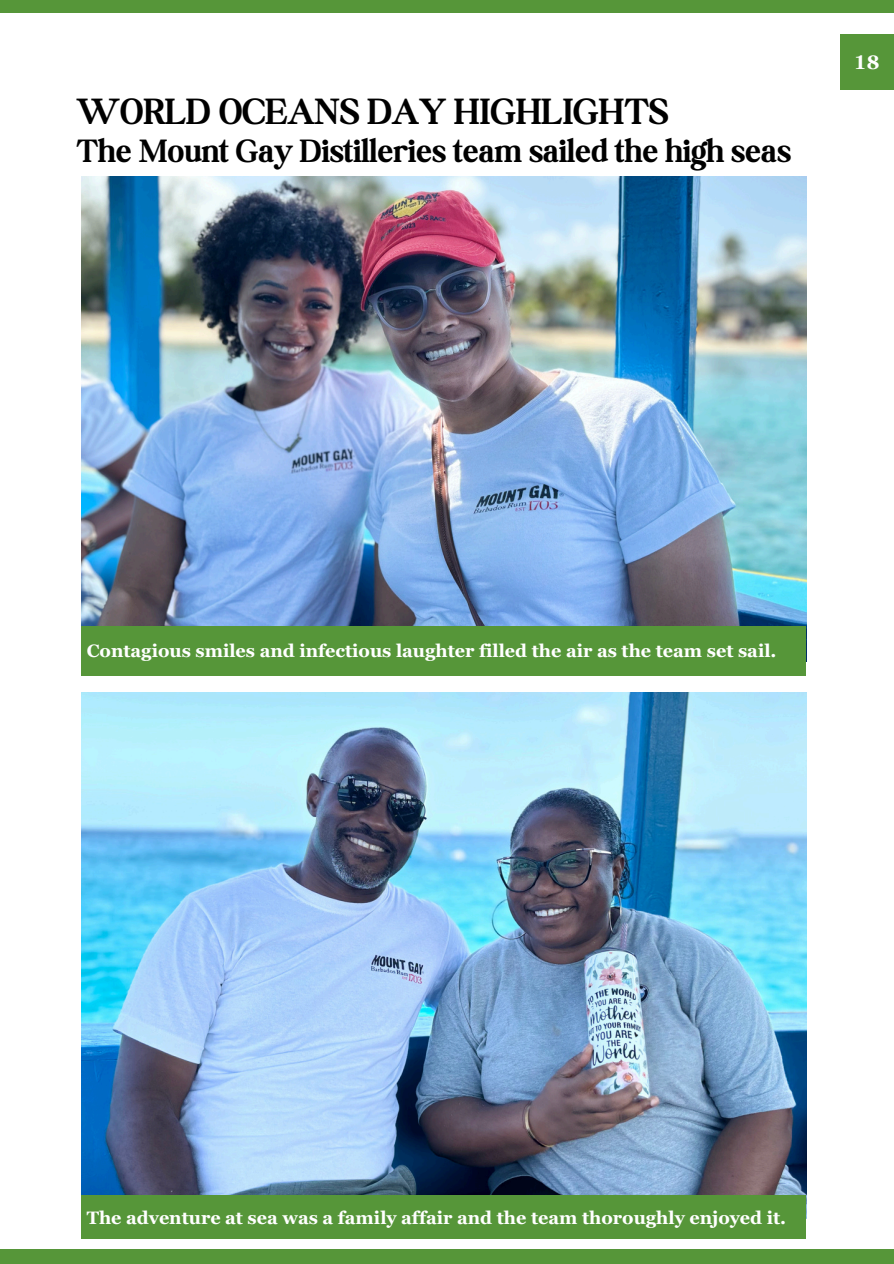
<style>
.page{position:relative;width:894px;height:1264px;background:#fff}
.page>*{position:absolute;margin:0;border:0;box-sizing:border-box;transform-origin:0 0}
.t1{font:700 39px "Boston Angel";color:#000}
.t2{font:700 34.5px "Boston Angel";color:#000}
.t3{font:700 19.5px "Georgia Pro";color:#fff}
.t4{font:700 18px "Georgia Pro";color:#fff}
</style>
<div class="page">
<div style="left:0;top:0;width:893px;height:12px;background:#569639"></div>
<div style="left:0;top:1249px;width:893px;height:14px;background:#569639"></div>
<div style="left:839px;top:34px;width:54px;height:55px;background:#569639"></div>
<img style="left:81px;top:692px;width:725px;height:526px">
<img style="left:81px;top:176px;width:725px;height:450px">
<div style="left:81px;top:1194px;width:724px;height:44px;background:#569639"></div>
<div style="left:81px;top:626px;width:725px;height:50px;background:#569639"></div>
<p class="t1" style="left:76px;top:88px;width:593px">WORLD OCEANS DAY HIGHLIGHTS</p>
<p class="t2" style="left:76px;top:130px;width:716px">The Mount Gay Distilleries team sailed the high seas</p>
<p class="t3" style="left:853px;top:51px;width:27px">18</p>
<p class="t4" style="left:87px;top:640px;width:691px">Contagious smiles and infectious laughter filled the air as the team set sail.</p>
<p class="t4" style="left:87px;top:1207px;width:700px">The adventure at sea was a family affair and the team thoroughly enjoyed it.</p>
</div>
